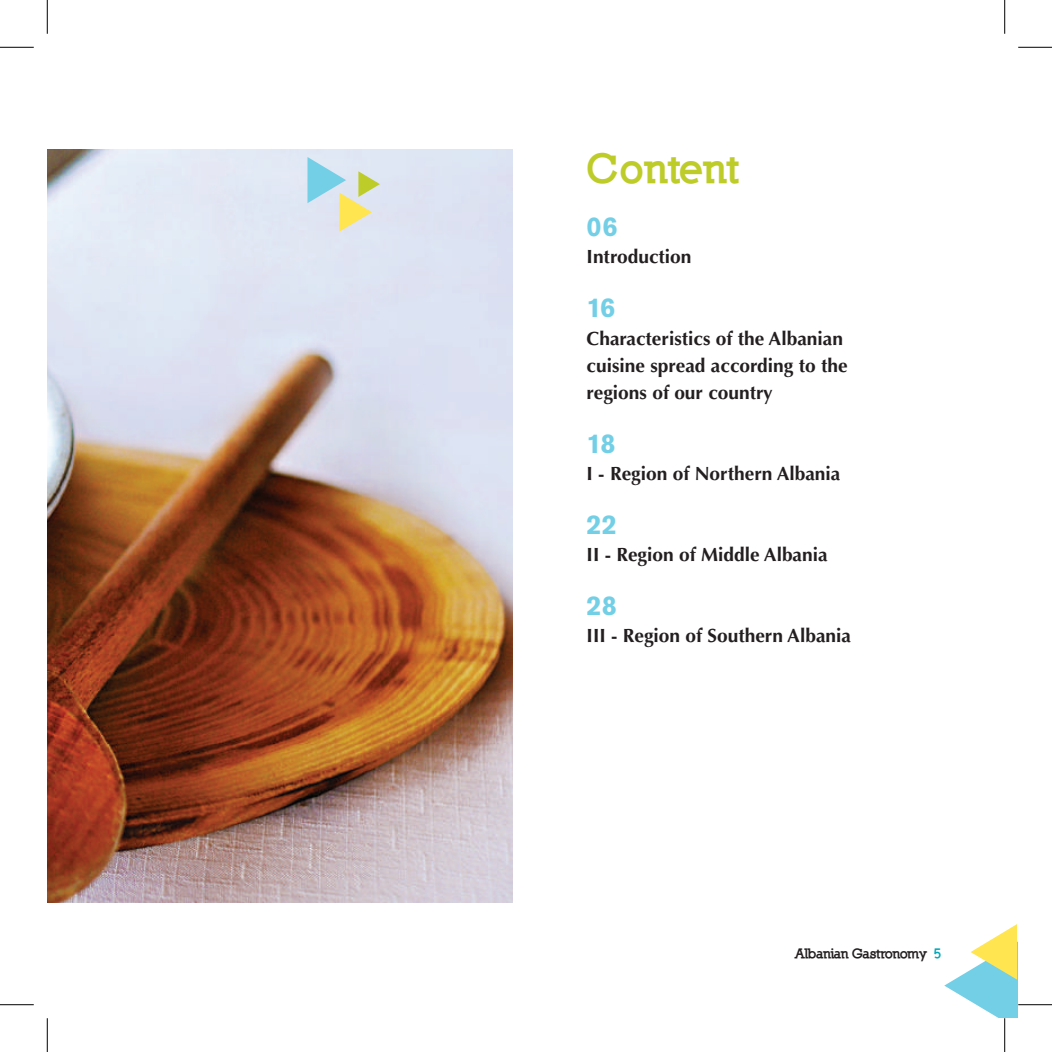
<style>
.page{position:relative;width:1052px;height:1052px;background:#fff}
.page>*{position:absolute;margin:0;border:0;box-sizing:border-box;transform-origin:0 0}
.t1{font:900 40.5px "Nilland";color:#becc2a}
.t2{font:700 27px "Akzidenz Grotesk Std";color:#73cfe6}
.t3{font:700 19.12px/27px "Optima LT Std";color:#231f20}
.t4{font:900 13.5px "Nilland";letter-spacing:-.025em;color:#231f20}
.s1{color:#00a8b9}
</style>
<div class="page">
<svg style="left:944px;top:924px;width:73px;height:93px"></svg>
<img style="left:47px;top:149px;width:465px;height:753px">
<svg style="left:307px;top:157px;width:73px;height:74px"></svg>
<hr style="left:0;top:47px;width:34px;height:1px;background:#000">
<hr style="left:1017px;top:47px;width:34px;height:1px;background:#000">
<hr style="left:0;top:1004px;width:34px;height:1px;background:#000">
<hr style="left:1017px;top:1004px;width:34px;height:1px;background:#000">
<hr style="left:47px;top:0;width:1px;height:34px;background:#000">
<hr style="left:47px;top:1017px;width:1px;height:34px;background:#000">
<hr style="left:1004px;top:0;width:1px;height:34px;background:#000">
<hr style="left:1004px;top:1017px;width:1px;height:34px;background:#000">
<h1 class="t1" style="left:586px;top:143px;width:154px">Content</h1>
<h2 class="t2" style="left:586px;top:211px;width:32px">06</h2>
<p class="t3" style="left:586px;top:244px;width:106px">Introduction</p>
<h2 class="t2" style="left:586px;top:292px;width:30px">16</h2>
<p class="t3" style="left:586px;top:325px;width:262px">Characteristics of the Albanian cuisine spread according to the regions of our country</p>
<h2 class="t2" style="left:586px;top:427px;width:30px">18</h2>
<p class="t3" style="left:586px;top:460px;width:255px">I - Region of Northern Albania</p>
<h2 class="t2" style="left:586px;top:508px;width:32px">22</h2>
<p class="t3" style="left:586px;top:541px;width:242px">II - Region of Middle Albania</p>
<h2 class="t2" style="left:586px;top:589px;width:32px">28</h2>
<p class="t3" style="left:586px;top:622px;width:266px">III - Region of Southern Albania</p>
<p class="t4" style="left:795px;top:945px;width:148px">Albanian Gastronomy <span class="s1">5</span></p>
</div>
